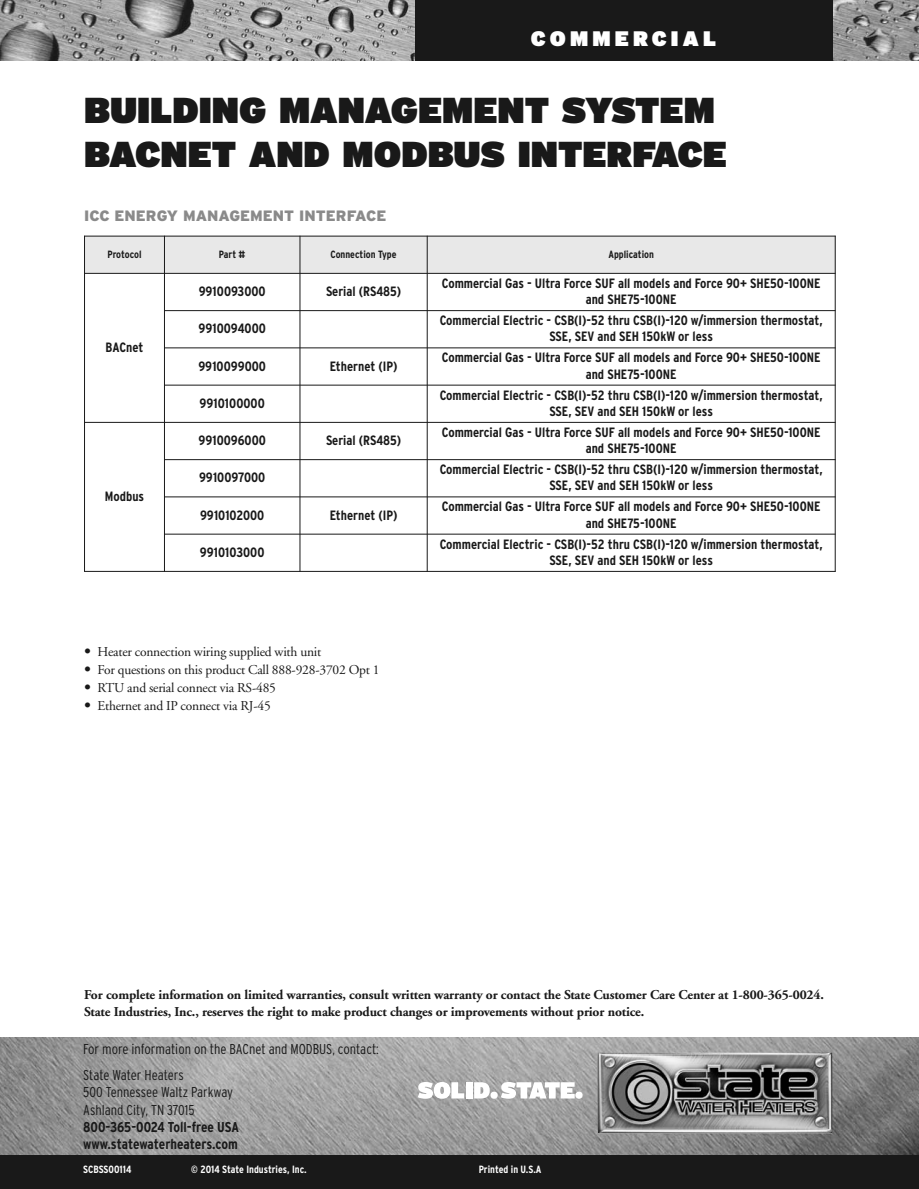
<style>
.page{position:relative;width:919px;height:1189px;background:#fff}
.page>*{position:absolute;margin:0;border:0;box-sizing:border-box;transform-origin:0 0}
.t1{font:900 36px/43.5px "Interstate";color:#191919}
.t2{font:900 21px "Interstate";letter-spacing:.2em;color:#fff}
.t3{font:900 15px "Interstate";color:#8a8a8a}
.t4{font:300 condensed 14.25px/26.1px "Interstate";color:#191919}
.t5{font:700 condensed 14.25px/17.1px "Interstate";color:#191919}
.t6{font:700 condensed 13.5px/16.2px "Interstate";color:#191919;text-align:center}
.t7{font:700 13.5px/16.5px "Adobe Garamond";letter-spacing:-.01em;color:#191919}
.t8{font:13.5px "Adobe Garamond";letter-spacing:-.015em;color:#191919}
.t9{font:700 condensed 10.5px "Interstate";color:#fff}
.t10{font:700 condensed 10.5px "Interstate";color:#191919}
.s1{font-size:18px}
</style>
<div class="page">
<img style="left:0;top:0;width:918px;height:61px">
<img style="left:0;top:1037px;width:918px;height:117px">
<div style="left:415px;top:0;width:417px;height:61px;background:#191919"></div>
<div style="left:0;top:1154px;width:918px;height:34px;background:#191919"></div>
<img style="left:597px;top:1052px;width:235px;height:81px">
<svg style="left:417px;top:1081px;width:47px;height:17px"></svg>
<div style="left:465px;top:1081px;width:7px;height:17px;background:#fff"></div>
<svg style="left:474px;top:1081px;width:15px;height:17px"></svg>
<div style="left:490px;top:1091px;width:7px;height:7px;background:#fff;border-radius:50%"></div>
<svg style="left:500px;top:1081px;width:74px;height:17px"></svg>
<div style="left:575px;top:1091px;width:7px;height:7px;background:#fff;border-radius:50%"></div>
<div style="left:84px;top:236px;width:80px;height:37px;background:#e8e8e8"></div>
<div style="left:164px;top:236px;width:136px;height:37px;background:#e8e8e8"></div>
<div style="left:300px;top:236px;width:127px;height:37px;background:#e8e8e8"></div>
<div style="left:427px;top:236px;width:408px;height:37px;background:#e8e8e8"></div>
<hr style="left:84px;top:236px;width:1px;height:335px;background:#191919">
<hr style="left:164px;top:236px;width:1px;height:335px;background:#191919">
<hr style="left:299px;top:236px;width:1px;height:335px;background:#191919">
<hr style="left:426px;top:236px;width:1px;height:335px;background:#191919">
<hr style="left:834px;top:236px;width:1px;height:335px;background:#191919">
<hr style="left:84px;top:236px;width:751px;height:1px;background:#191919">
<hr style="left:84px;top:273px;width:751px;height:1px;background:#191919">
<hr style="left:164px;top:310px;width:671px;height:1px;background:#191919">
<hr style="left:164px;top:347px;width:671px;height:1px;background:#191919">
<hr style="left:164px;top:384px;width:671px;height:1px;background:#191919">
<hr style="left:84px;top:422px;width:751px;height:1px;background:#191919">
<hr style="left:164px;top:459px;width:671px;height:1px;background:#191919">
<hr style="left:164px;top:496px;width:671px;height:1px;background:#191919">
<hr style="left:164px;top:533px;width:671px;height:1px;background:#191919">
<hr style="left:84px;top:571px;width:751px;height:1px;background:#191919">
<h2 class="t2" style="left:530px;top:26px;width:187px">COMMERCIAL</h2>
<h1 class="t1" style="left:84px;top:89px;width:644px">BUILDING MANAGEMENT SYSTEM<br>BACNET AND MODBUS INTERFACE</h1>
<p class="t3" style="left:84px;top:207px;width:303px">ICC ENERGY MANAGEMENT INTERFACE</p>
<p class="t10" style="left:107px;top:248px;width:36px">Protocol</p>
<p class="t10" style="left:219px;top:248px;width:28px">Part #</p>
<p class="t10" style="left:330px;top:248px;width:67px">Connection Type</p>
<p class="t10" style="left:608px;top:248px;width:47px">Application</p>
<p class="t6" style="left:106px;top:339px;width:39px">BACnet</p>
<p class="t6" style="left:105px;top:488px;width:41px">Modbus</p>
<p class="t6" style="left:199px;top:283px;width:68px">9910093000</p>
<p class="t6" style="left:326px;top:283px;width:77px">Serial (RS485)</p>
<p class="t6" style="left:441px;top:275px;width:380px">Commercial Gas - Ultra Force SUF all models and Force 90+ SHE50-100NE and SHE75-100NE</p>
<p class="t6" style="left:198px;top:320px;width:69px">9910094000</p>
<p class="t6" style="left:439px;top:312px;width:384px">Commercial Electric - CSB(I)-52 thru CSB(I)-120 w/immersion thermostat,<br>SSE, SEV and SEH 150kW or less</p>
<p class="t6" style="left:198px;top:358px;width:69px">9910099000</p>
<p class="t6" style="left:329px;top:358px;width:69px">Ethernet (IP)</p>
<p class="t6" style="left:441px;top:349px;width:380px">Commercial Gas - Ultra Force SUF all models and Force 90+ SHE50-100NE and SHE75-100NE</p>
<p class="t6" style="left:199px;top:395px;width:67px">9910100000</p>
<p class="t6" style="left:439px;top:387px;width:384px">Commercial Electric - CSB(I)-52 thru CSB(I)-120 w/immersion thermostat,<br>SSE, SEV and SEH 150kW or less</p>
<p class="t6" style="left:198px;top:432px;width:69px">9910096000</p>
<p class="t6" style="left:326px;top:432px;width:77px">Serial (RS485)</p>
<p class="t6" style="left:441px;top:424px;width:380px">Commercial Gas - Ultra Force SUF all models and Force 90+ SHE50-100NE and SHE75-100NE</p>
<p class="t6" style="left:199px;top:469px;width:68px">9910097000</p>
<p class="t6" style="left:439px;top:461px;width:384px">Commercial Electric - CSB(I)-52 thru CSB(I)-120 w/immersion thermostat,<br>SSE, SEV and SEH 150kW or less</p>
<p class="t6" style="left:200px;top:506px;width:66px">9910102000</p>
<p class="t6" style="left:329px;top:506px;width:69px">Ethernet (IP)</p>
<p class="t6" style="left:441px;top:498px;width:380px">Commercial Gas - Ultra Force SUF all models and Force 90+ SHE50-100NE and SHE75-100NE</p>
<p class="t6" style="left:200px;top:544px;width:66px">9910103000</p>
<p class="t6" style="left:439px;top:536px;width:384px">Commercial Electric - CSB(I)-52 thru CSB(I)-120 w/immersion thermostat,<br>SSE, SEV and SEH 150kW or less</p>
<p class="t8" style="left:84px;top:645px;width:238px"><span class="s1">•</span> Heater connection wiring supplied with unit</p>
<p class="t8" style="left:84px;top:663px;width:297px"><span class="s1">•</span> For questions on this product Call 888-928-3702 Opt 1</p>
<p class="t8" style="left:84px;top:681px;width:193px"><span class="s1">•</span> RTU and serial connect via RS-485</p>
<p class="t8" style="left:84px;top:699px;width:188px"><span class="s1">•</span> Ethernet and IP connect via RJ-45</p>
<p class="t7" style="left:84px;top:987px;width:741px">For complete information on limited warranties, consult written warranty or contact the State Customer Care Center at 1-800-365-0024.<br>State Industries, Inc., reserves the right to make product changes or improvements without prior notice.</p>
<p class="t4" style="left:83px;top:1036px;width:297px">For more information on the BACnet and MODBUS, contact:<br>State Water Heaters</p>
<p class="t4" style="left:83px;top:1083px;width:151px;line-height:17.1px">500 Tennessee Waltz Parkway<br>Ashland City, TN 37015</p>
<p class="t5" style="left:83px;top:1117px;width:157px">800-365-0024 Toll-free USA www.statewaterheaters.com</p>
<p class="t9" style="left:83px;top:1162px;width:50px">SCBSS00114</p>
<p class="t9" style="left:191px;top:1162px;width:117px">© 2014 State Industries, Inc.</p>
<p class="t9" style="left:478px;top:1162px;width:64px">Printed in U.S.A</p>
</div>
